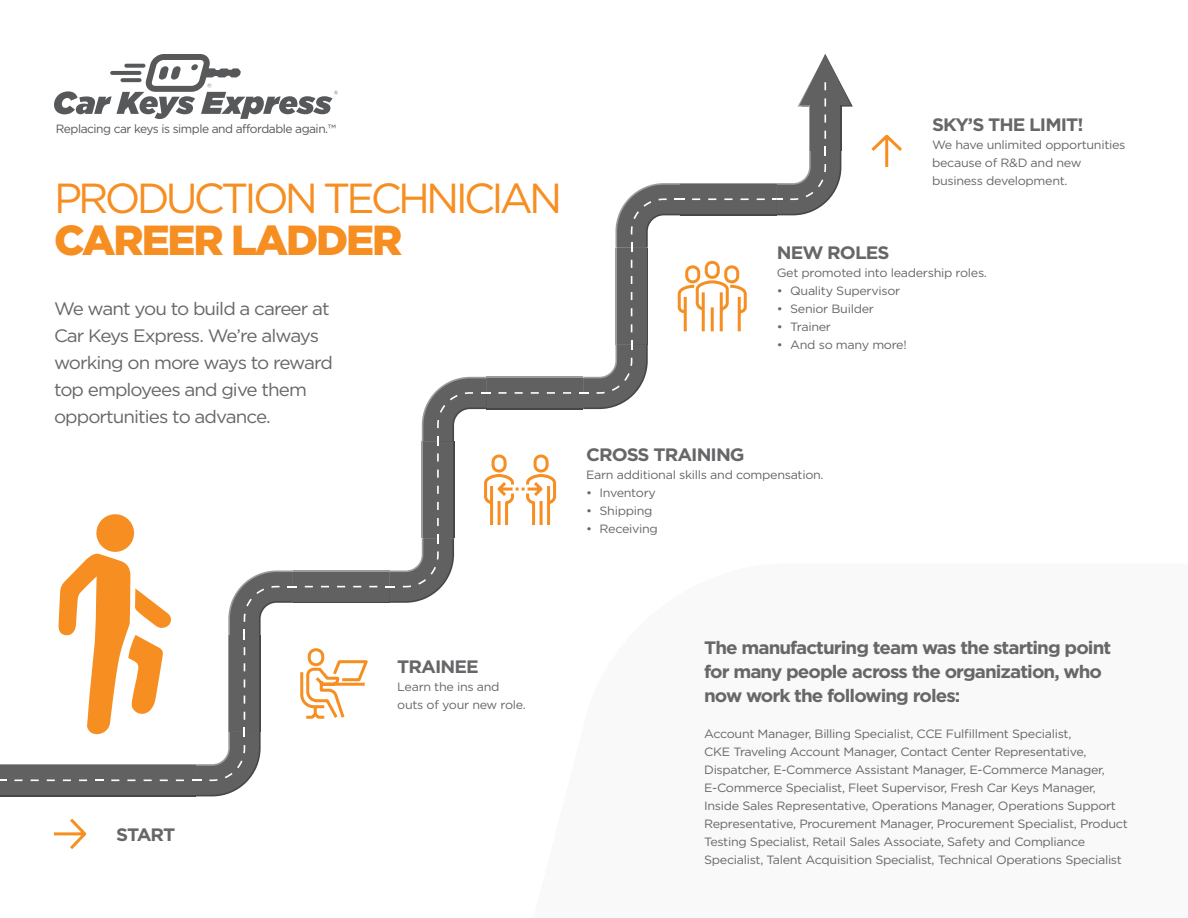
<style>
.page{position:relative;width:1188px;height:918px;background:#fff}
.page>*{position:absolute;margin:0;border:0;box-sizing:border-box;transform-origin:0 0}
.t1{font:42px/42px "Gotham";letter-spacing:-.09em;color:#f68e21}
.t2{font:700 18px/24px "Gotham";letter-spacing:-.05em;color:#67676a;scale:1.05 1}
.t3{font:18px/27px "Gotham";letter-spacing:-.05em;color:#67676a;scale:1.05 1}
.t4{font:12px/18px "Gotham";letter-spacing:-.025em;color:#67676a;scale:1.05 1}
.t5{font:12px "Gotham";letter-spacing:-.04em;color:#57585a}
.s1{font-weight:900}
</style>
<div class="page">
<svg style="left:58px;top:514px;width:113px;height:221px"></svg>
<svg style="left:677px;top:260px;width:70px;height:72px"></svg>
<svg style="left:484px;top:454px;width:73px;height:71px"></svg>
<svg style="left:300px;top:648px;width:68px;height:71px"></svg>
<svg style="left:54px;top:54px;width:284px;height:65px"></svg>
<div style="left:99px;top:764px;width:97px;height:16px;background:#616161"></div>
<div style="left:99px;top:780px;width:97px;height:16px;background:#474747"></div>
<div style="left:99px;top:766px;width:97px;height:29px;background:#616161"></div>
<div style="left:2px;top:764px;width:97px;height:16px;background:#616161"></div>
<div style="left:2px;top:780px;width:97px;height:16px;background:#474747"></div>
<div style="left:2px;top:766px;width:97px;height:29px;background:#616161"></div>
<svg style="left:0;top:764px;width:6px;height:32px"></svg>
<div style="left:228px;top:635px;width:16px;height:97px;background:#616161"></div>
<div style="left:244px;top:635px;width:17px;height:97px;background:#474747"></div>
<div style="left:230px;top:635px;width:29px;height:97px;background:#616161"></div>
<div style="left:422px;top:441px;width:16px;height:97px;background:#9c9c9c"></div>
<div style="left:438px;top:441px;width:16px;height:97px;background:#616161"></div>
<div style="left:423px;top:441px;width:29px;height:97px;background:#616161"></div>
<svg style="left:437px;top:518px;width:2px;height:8px"></svg>
<svg style="left:437px;top:502px;width:2px;height:8px"></svg>
<svg style="left:437px;top:453px;width:2px;height:9px"></svg>
<svg style="left:437px;top:470px;width:2px;height:8px"></svg>
<svg style="left:437px;top:486px;width:2px;height:8px"></svg>
<div style="left:615px;top:248px;width:17px;height:97px;background:#9c9c9c"></div>
<div style="left:632px;top:248px;width:16px;height:97px;background:#616161"></div>
<div style="left:617px;top:248px;width:29px;height:97px;background:#616161"></div>
<div style="left:293px;top:570px;width:97px;height:17px;background:#9c9c9c"></div>
<div style="left:293px;top:587px;width:97px;height:16px;background:#616161"></div>
<div style="left:293px;top:572px;width:97px;height:29px;background:#616161"></div>
<div style="left:486px;top:377px;width:97px;height:16px;background:#9c9c9c"></div>
<div style="left:486px;top:393px;width:97px;height:16px;background:#616161"></div>
<div style="left:486px;top:378px;width:97px;height:29px;background:#616161"></div>
<svg style="left:498px;top:392px;width:9px;height:2px"></svg>
<svg style="left:515px;top:392px;width:8px;height:2px"></svg>
<svg style="left:563px;top:392px;width:8px;height:2px"></svg>
<svg style="left:547px;top:392px;width:8px;height:2px"></svg>
<svg style="left:531px;top:392px;width:8px;height:2px"></svg>
<div style="left:680px;top:183px;width:97px;height:16px;background:#616161"></div>
<div style="left:680px;top:199px;width:97px;height:16px;background:#474747"></div>
<div style="left:680px;top:185px;width:97px;height:29px;background:#616161"></div>
<svg style="left:692px;top:198px;width:8px;height:2px"></svg>
<svg style="left:708px;top:198px;width:8px;height:2px"></svg>
<svg style="left:757px;top:198px;width:8px;height:2px"></svg>
<svg style="left:741px;top:198px;width:8px;height:2px"></svg>
<svg style="left:724px;top:198px;width:8px;height:2px"></svg>
<svg style="left:192px;top:728px;width:69px;height:68px"></svg>
<svg style="left:385px;top:534px;width:69px;height:69px"></svg>
<svg style="left:579px;top:340px;width:69px;height:69px"></svg>
<svg style="left:228px;top:570px;width:69px;height:69px"></svg>
<svg style="left:422px;top:377px;width:68px;height:68px"></svg>
<svg style="left:615px;top:183px;width:69px;height:69px"></svg>
<div style="left:809px;top:105px;width:16px;height:46px;background:#616161"></div>
<div style="left:825px;top:105px;width:16px;height:46px;background:#474747"></div>
<div style="left:811px;top:105px;width:29px;height:46px;background:#616161"></div>
<svg style="left:773px;top:147px;width:68px;height:68px"></svg>
<svg style="left:824px;top:131px;width:2px;height:8px"></svg>
<svg style="left:824px;top:115px;width:2px;height:8px"></svg>
<svg style="left:798px;top:54px;width:55px;height:53px"></svg>
<svg style="left:54px;top:818px;width:33px;height:31px"></svg>
<svg style="left:871px;top:134px;width:31px;height:33px"></svg>
<p class="t5" style="left:56px;top:122px;width:282px">Replacing car keys is simple and affordable again.™</p>
<p class="t1" style="left:54px;top:177px;width:510px">PRODUCTION TECHNICIAN<br><span class="s1">CAREER LADDER</span></p>
<p class="t3" style="left:54px;top:295px;width:267px">We want you to build a career at<br>Car Keys Express. We’re always working on more ways to reward top employees and give them opportunities to advance.</p>
<p class="t2" style="left:932px;top:112px;width:146px">SKY’S THE LIMIT!</p>
<p class="t4" style="left:932px;top:136px;width:186px">We have unlimited opportunities because of R&amp;D and new business development.</p>
<p class="t2" style="left:777px;top:240px;width:109px">NEW ROLES</p>
<p class="t4" style="left:777px;top:263px;width:202px">Get promoted into leadership roles.</p>
<p class="t4" style="left:777px;top:281px;width:119px">• Quality Supervisor</p>
<p class="t4" style="left:777px;top:299px;width:94px">• Senior Builder</p>
<p class="t4" style="left:777px;top:317px;width:53px">• Trainer</p>
<p class="t4" style="left:777px;top:335px;width:125px">• And so many more!</p>
<p class="t2" style="left:586px;top:442px;width:153px">CROSS TRAINING</p>
<p class="t4" style="left:586px;top:466px;width:228px">Earn additional skills and compensation.</p>
<p class="t4" style="left:586px;top:484px;width:68px">• Inventory</p>
<p class="t4" style="left:586px;top:502px;width:65px">• Shipping</p>
<p class="t4" style="left:586px;top:520px;width:70px">• Receiving</p>
<p class="t2" style="left:116px;top:823px;width:58px">START</p>
<p class="t2" style="left:397px;top:654px;width:79px">TRAINEE</p>
<p class="t4" style="left:397px;top:677px;width:124px">Learn the ins and outs of your new role.</p>
<p class="t2" style="left:704px;top:635px;width:389px">The manufacturing team was the starting point for many people across the organization, who now work the following roles:</p>
<p class="t4" style="left:704px;top:725px;width:405px">Account Manager, Billing Specialist, CCE Fulfillment Specialist,<br>CKE Traveling Account Manager, Contact Center Representative, Dispatcher, E-Commerce Assistant Manager, E-Commerce Manager, E-Commerce Specialist, Fleet Supervisor, Fresh Car Keys Manager, Inside Sales Representative, Operations Manager, Operations Support Representative, Procurement Manager, Procurement Specialist, Product Testing Specialist, Retail Sales Associate, Safety and Compliance Specialist, Talent Acquisition Specialist, Technical Operations Specialist</p>
</div>
